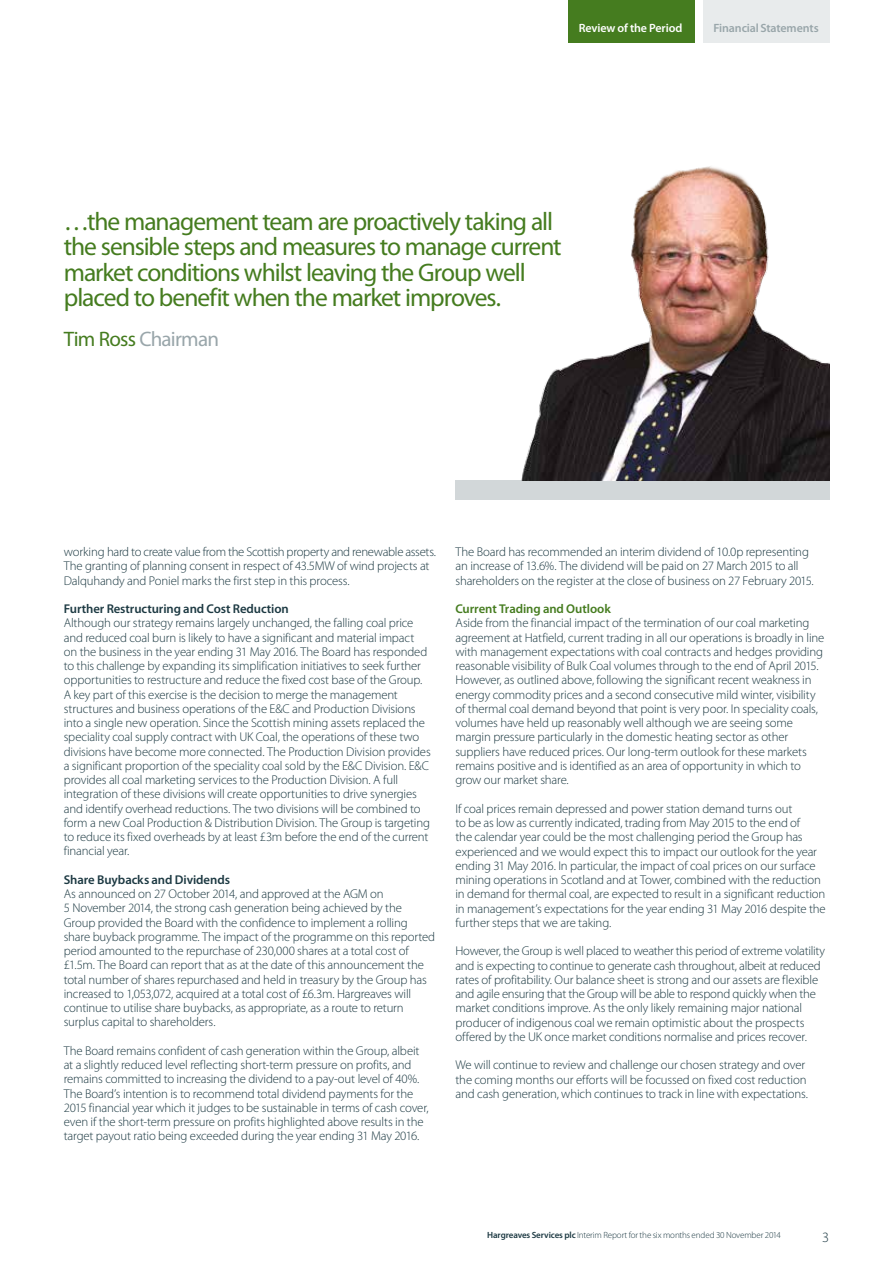
<style>
.page{position:relative;width:893px;height:1263px;background:#fff}
.page>*{position:absolute;margin:0;border:0;box-sizing:border-box;transform-origin:0 0}
.t1{font:25.5px/25.5px "Myriad Pro";letter-spacing:-.04em;color:#457c1f}
.t2{font:21px "Myriad Pro";letter-spacing:-.035em;color:#99a6aa}
.t3{font:300 14.25px "Myriad Pro";color:#1c3942}
.t4{font:300 12.75px/14.2px "Myriad Pro";letter-spacing:-.015em;color:#1c3942}
.t5{font:600 12.75px "Myriad Pro";letter-spacing:-.005em;color:#1c3942}
.t6{font:600 12.75px "Myriad Pro";letter-spacing:-.005em;color:#457c1f}
.t7{font:600 12px "Myriad Pro";letter-spacing:-.01em;color:#99a6aa}
.t8{font:600 12px "Myriad Pro";letter-spacing:-.01em;color:#fff}
.t9{font:300 9px "Myriad Pro";letter-spacing:-.015em;color:#1c3942}
.s1{color:#457c1f}
.s2{font-weight:600}
</style>
<div class="page">
<div style="left:568px;top:0;width:127px;height:43px;background:#457c1f"></div>
<div style="left:703px;top:0;width:126px;height:43px;background:#e8ebec"></div>
<div style="left:455px;top:480px;width:374px;height:20px;background:#d2d7d9"></div>
<img style="left:521px;top:166px;width:308px;height:314px">
<p class="t8" style="left:579px;top:21px;width:105px">Review of the Period</p>
<p class="t7" style="left:713px;top:21px;width:107px">Financial Statements</p>
<h1 class="t1" style="left:64px;top:209px;width:499px">…the management team are proactively taking all the sensible steps and measures to manage current market conditions whilst leaving the Group well placed to benefit when the market improves.</h1>
<h2 class="t2" style="left:64px;top:328px;width:157px"><span class="s1">Tim Ross</span> Chairman</h2>
<p class="t4" style="left:64px;top:545px;width:374px">working hard to create value from the Scottish property and renewable assets.<br>The granting of planning consent in respect of 43.5MW of wind projects at<br>Dalquhandy and Poniel marks the first step in this process.</p>
<p class="t5" style="left:64px;top:602px;width:227px">Further Restructuring and Cost Reduction</p>
<p class="t4" style="left:64px;top:616px;width:368px">Although our strategy remains largely unchanged, the falling coal price and reduced coal burn is likely to have a significant and material impact on the business in the year ending 31 May 2016. The Board has responded to this challenge by expanding its simplification initiatives to seek further opportunities to restructure and reduce the fixed cost base of the Group.<br>A key part of this exercise is the decision to merge the management structures and business operations of the E&amp;C and Production Divisions into a single new operation. Since the Scottish mining assets replaced the speciality coal supply contract with UK Coal, the operations of these two divisions have become more connected. The Production Division provides a significant proportion of the speciality coal sold by the E&amp;C Division. E&amp;C provides all coal marketing services to the Production Division. A full integration of these divisions will create opportunities to drive synergies and identify overhead reductions. The two divisions will be combined to form a new Coal Production &amp; Distribution Division. The Group is targeting to reduce its fixed overheads by at least £3m before the end of the current financial year.</p>
<p class="t5" style="left:64px;top:872px;width:168px">Share Buybacks and Dividends</p>
<p class="t4" style="left:64px;top:887px;width:373px">As announced on 27 October 2014, and approved at the AGM on<br>5 November 2014, the strong cash generation being achieved by the Group provided the Board with the confidence to implement a rolling share buyback programme. The impact of the programme on this reported period amounted to the repurchase of 230,000 shares at a total cost of £1.5m. The Board can report that as at the date of this announcement the total number of shares repurchased and held in treasury by the Group has increased to 1,053,072, acquired at a total cost of £6.3m. Hargreaves will continue to utilise share buybacks, as appropriate, as a route to return surplus capital to shareholders.</p>
<p class="t4" style="left:64px;top:1044px;width:366px">The Board remains confident of cash generation within the Group, albeit at a slightly reduced level reflecting short-term pressure on profits, and remains committed to increasing the dividend to a pay-out level of 40%.<br>The Board’s intention is to recommend total dividend payments for the 2015 financial year which it judges to be sustainable in terms of cash cover, even if the short-term pressure on profits highlighted above results in the target payout ratio being exceeded during the year ending 31 May 2016.</p>
<p class="t4" style="left:455px;top:545px;width:360px">The Board has recommended an interim dividend of 10.0p representing an increase of 13.6%. The dividend will be paid on 27 March 2015 to all shareholders on the register at the close of business on 27 February 2015.</p>
<p class="t6" style="left:455px;top:602px;width:157px">Current Trading and Outlook</p>
<p class="t4" style="left:455px;top:616px;width:370px">Aside from the financial impact of the termination of our coal marketing agreement at Hatfield, current trading in all our operations is broadly in line with management expectations with coal contracts and hedges providing reasonable visibility of Bulk Coal volumes through to the end of April 2015.<br>However, as outlined above, following the significant recent weakness in energy commodity prices and a second consecutive mild winter, visibility of thermal coal demand beyond that point is very poor. In speciality coals, volumes have held up reasonably well although we are seeing some margin pressure particularly in the domestic heating sector as other suppliers have reduced prices. Our long-term outlook for these markets remains positive and is identified as an area of opportunity in which to grow our market share.</p>
<p class="t4" style="left:455px;top:801px;width:372px">If coal prices remain depressed and power station demand turns out<br>to be as low as currently indicated, trading from May 2015 to the end of<br>the calendar year could be the most challenging period the Group has experienced and we would expect this to impact our outlook for the year ending 31 May 2016. In particular, the impact of coal prices on our surface mining operations in Scotland and at Tower, combined with the reduction in demand for thermal coal, are expected to result in a significant reduction in management’s expectations for the year ending 31 May 2016 despite the further steps that we are taking.</p>
<p class="t4" style="left:455px;top:944px;width:371px">However, the Group is well placed to weather this period of extreme volatility and is expecting to continue to generate cash throughout, albeit at reduced rates of profitability. Our balance sheet is strong and our assets are flexible and agile ensuring that the Group will be able to respond quickly when the market conditions improve. As the only likely remaining major national producer of indigenous coal we remain optimistic about the prospects offered by the UK once market conditions normalise and prices recover.</p>
<p class="t4" style="left:455px;top:1058px;width:354px">We will continue to review and challenge our chosen strategy and over the coming months our efforts will be focussed on fixed cost reduction and cash generation, which continues to track in line with expectations.</p>
<p class="t9" style="left:487px;top:1230px;width:295px"><span class="s2">Hargreaves Services plc</span> Interim Report for the six months ended 30 November 2014</p>
<p class="t3" style="left:822px;top:1229px;width:8px">3</p>
</div>
